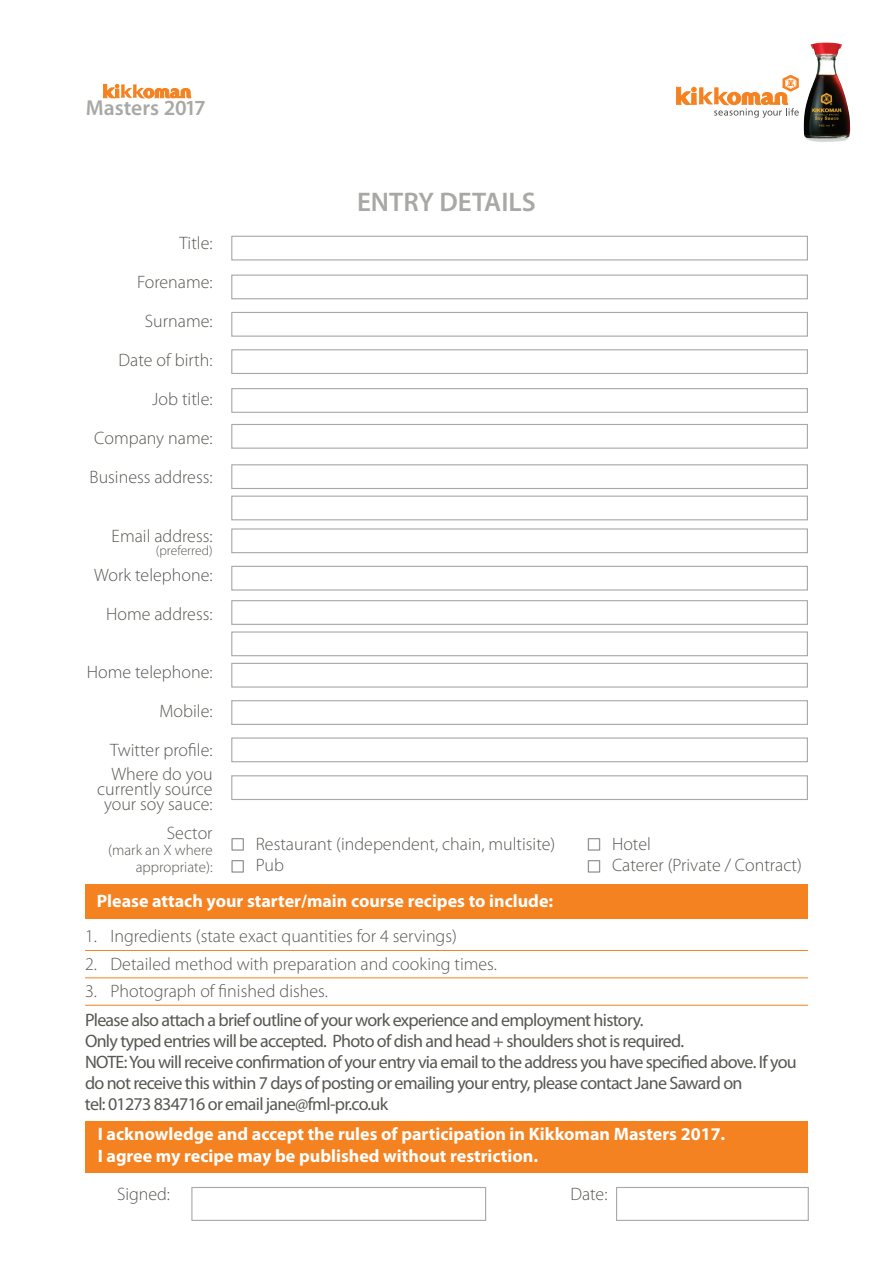
<style>
.page{position:relative;width:893px;height:1263px;background:#fff}
.page>*{position:absolute;margin:0;border:0;box-sizing:border-box;transform-origin:0 0}
.t1{font:600 27px "Myriad Pro";color:#a8a8a5}
.t2{font:600 21.6px "Myriad Pro";color:#a8a8a5}
.t3{font:300 18px/39px "Myriad Pro";color:#585752;text-align:right}
.t4{font:18px/21px "Myriad Pro";letter-spacing:-.04em;color:#585752}
.t5{font:700 18px/21.6px "Myriad Pro";color:#fff}
.t6{font:300 15px/16.5px "Myriad Pro";color:#585752;text-align:right}
.t7{font:300 13.5px "Myriad Pro";color:#585752}
</style>
<div class="page">
<svg style="left:790px;top:72px;width:60px;height:60px"></svg>
<img style="left:804px;top:126px;width:46px;height:16px">
<svg style="left:676px;top:75px;width:123px;height:43px"></svg>
<img style="left:810px;top:43px;width:32px;height:29px">
<div style="left:85px;top:1121px;width:723px;height:51px;background:#f58220"></div>
<div style="left:231px;top:236px;width:577px;height:24px;border:1px solid #a8a8a5"></div>
<div style="left:231px;top:275px;width:577px;height:24px;border:1px solid #a8a8a5"></div>
<div style="left:231px;top:312px;width:577px;height:25px;border:1px solid #a8a8a5"></div>
<div style="left:231px;top:349px;width:577px;height:25px;border:1px solid #a8a8a5"></div>
<div style="left:231px;top:388px;width:577px;height:25px;border:1px solid #a8a8a5"></div>
<div style="left:231px;top:424px;width:577px;height:25px;border:1px solid #a8a8a5"></div>
<div style="left:231px;top:464px;width:577px;height:25px;border:1px solid #a8a8a5"></div>
<div style="left:231px;top:496px;width:577px;height:24px;border:1px solid #a8a8a5"></div>
<div style="left:231px;top:528px;width:577px;height:25px;border:1px solid #a8a8a5"></div>
<div style="left:231px;top:566px;width:577px;height:24px;border:1px solid #a8a8a5"></div>
<div style="left:231px;top:600px;width:577px;height:25px;border:1px solid #a8a8a5"></div>
<div style="left:231px;top:631px;width:577px;height:25px;border:1px solid #a8a8a5"></div>
<div style="left:231px;top:663px;width:577px;height:25px;border:1px solid #a8a8a5"></div>
<div style="left:231px;top:700px;width:577px;height:25px;border:1px solid #a8a8a5"></div>
<div style="left:231px;top:737px;width:577px;height:25px;border:1px solid #a8a8a5"></div>
<div style="left:231px;top:775px;width:577px;height:25px;border:1px solid #a8a8a5"></div>
<hr style="left:85px;top:950px;width:723px;height:1px;background:#f58220">
<hr style="left:85px;top:977px;width:723px;height:1px;background:#f58220">
<hr style="left:85px;top:1005px;width:723px;height:1px;background:#f58220">
<div style="left:191px;top:1187px;width:295px;height:34px;border:1px solid #a8a8a5"></div>
<div style="left:616px;top:1187px;width:193px;height:34px;border:1px solid #a8a8a5"></div>
<div style="left:85px;top:885px;width:723px;height:34px;background:#f58220"></div>
<svg style="left:103px;top:83px;width:88px;height:16px"></svg>
<p class="t2" style="left:86px;top:100px;width:121px">Masters 2017</p>
<p class="t3" style="left:90px;top:225px;width:125px">Title:<br>Forename:<br>Surname:<br>Date of birth:<br>Job title:<br>Company name:<br>Business address:</p>
<p class="t3" style="left:112px;top:518px;width:102px">Email address:</p>
<p class="t7" style="left:156px;top:546px;width:58px">(preferred)</p>
<p class="t3" style="left:94px;top:557px;width:120px">Work telephone:<br>Home address:</p>
<p class="t3" style="left:87px;top:654px;width:127px">Home telephone:<br>Mobile:<br>Twitter profile:</p>
<p class="t3" style="left:97px;top:768px;width:117px;line-height:15px">Where do you currently source your soy sauce:</p>
<p class="t3" style="left:167px;top:815px;width:47px">Sector</p>
<p class="t6" style="left:108px;top:843px;width:106px">(mark an X where appropriate):</p>
<h1 class="t1" style="left:357px;top:192px;width:180px">ENTRY DETAILS</h1>
<p class="t3" style="left:256px;top:834px;width:301px;line-height:21.6px;text-align:left">Restaurant (independent, chain, multisite)<br>Pub</p>
<p class="t3" style="left:612px;top:834px;width:191px;line-height:21.6px;text-align:left">Hotel<br>Caterer (Private / Contract)</p>
<p class="t5" style="left:97px;top:891px;width:458px">Please attach your starter/main course recipes to include:</p>
<p class="t3" style="left:85px;top:918px;width:373px">1. Ingredients (state exact quantities for 4 servings)</p>
<p class="t3" style="left:85px;top:945px;width:413px">2. Detailed method with preparation and cooking times.</p>
<p class="t3" style="left:85px;top:973px;width:244px">3. Photograph of finished dishes.</p>
<p class="t4" style="left:85px;top:1011px;width:713px">Please also attach a brief outline of your work experience and employment history.<br>Only typed entries will be accepted. Photo of dish and head + shoulders shot is required.<br>NOTE:You will receive confirmation of your entry via email to the address you have specified above. If you do not receive this within 7 days of posting or emailing your entry, please contact Jane Saward on<br>tel: 01273 834716 or email jane@fml-pr.co.uk</p>
<p class="t5" style="left:98px;top:1125px;width:629px">I acknowledge and accept the rules of participation in Kikkoman Masters 2017.<br>I agree my recipe may be published without restriction.</p>
<p class="t3" style="left:117px;top:1176px;width:55px">Signed:</p>
<p class="t3" style="left:570px;top:1176px;width:39px">Date:</p>
</div>
